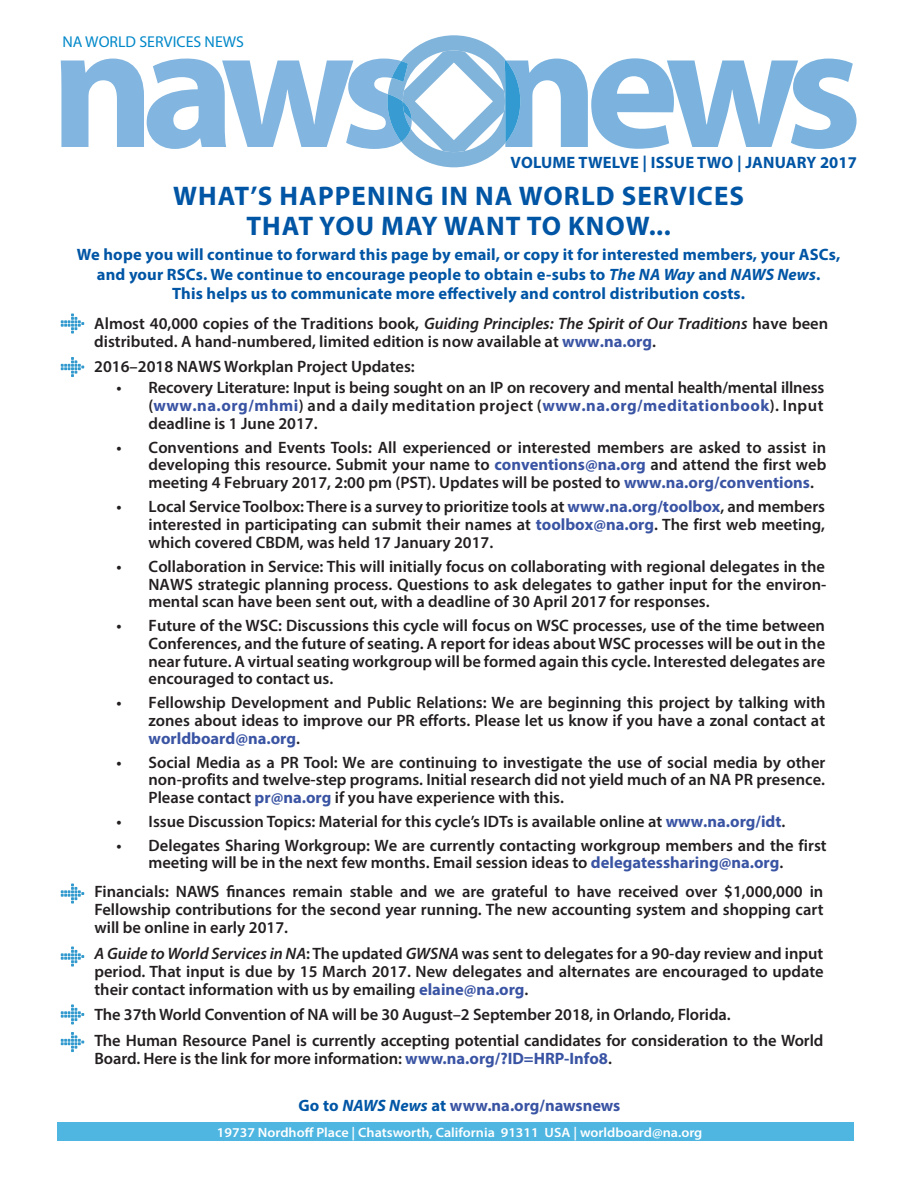
<style>
.page{position:relative;width:918px;height:1188px;background:#fff}
.page>*{position:absolute;margin:0;border:0;box-sizing:border-box;transform-origin:0 0}
.t1{font:700 27px/30px "Myriad Pro";letter-spacing:.04em;color:#0155a5;text-align:center}
.t2{font:600 16.5px/17.7px "Myriad Pro";color:#231f20;text-align:justify}
.t3{font:700 16.5px/19.5px "Myriad Pro";letter-spacing:.01em;color:#0155a5;text-align:center}
.t4{font:700 16.5px "Myriad Pro";color:#3a54a4}
.t5{font:15.75px "Myriad Pro";color:#0088c9}
.t6{font:600 13.5px "Myriad Pro";color:#fff;scale:1.05 1}
.s1{font-style:italic}
.s2{font-weight:700;color:#3a54a4}
.s3{color:#0155a5}
.s4{font-style:italic;color:#0155a5}
</style>
<div class="page">
<div style="left:57px;top:1122px;width:797px;height:19px;background:#4eb6e1"></div>
<svg style="left:61px;top:35px;width:796px;height:132px"></svg>
<svg style="left:61px;top:314px;width:23px;height:20px"></svg>
<svg style="left:61px;top:884px;width:23px;height:20px"></svg>
<svg style="left:61px;top:1004px;width:23px;height:20px"></svg>
<svg style="left:61px;top:946px;width:23px;height:21px"></svg>
<svg style="left:61px;top:1032px;width:23px;height:20px"></svg>
<svg style="left:61px;top:357px;width:23px;height:20px"></svg>
<p class="t5" style="left:62px;top:32px;width:183px">NA WORLD SERVICES NEWS</p>
<p class="t3" style="left:510px;top:153px;width:348px">VOLUME TWELVE | ISSUE TWO | JANUARY 2017</p>
<h1 class="t1" style="left:173px;top:180px;width:572px">WHAT’S HAPPENING IN NA WORLD SERVICES<br>THAT YOU MAY WANT TO KNOW...</h1>
<p class="t3" style="left:77px;top:244px;width:765px">We hope you will continue to forward this page by email, or copy it for interested members, your ASCs, and your RSCs. We continue to encourage people to obtain e-subs to <span class="s1">The NA Way</span> and <span class="s1">NAWS News</span>.<br>This helps us to communicate more effectively and control distribution costs.</p>
<p class="t2" style="left:94px;top:314px;width:735px">Almost 40,000 copies of the Traditions book, <span class="s1">Guiding Principles: The Spirit of Our Traditions</span> have been distributed. A hand-numbered, limited edition is now available at <span class="s2">www.na.org</span>.</p>
<p class="t2" style="left:94px;top:357px;width:322px">2016–2018 NAWS Workplan Project Updates:</p>
<p class="t2" style="left:148px;top:379px;width:678px;text-indent:-32px">• Recovery Literature: Input is being sought on an IP on recovery and mental health/mental illness (<span class="s2">www.na.org/mhmi</span>) and a daily meditation project (<span class="s2">www.na.org/meditationbook</span>). Input deadline is 1 June 2017.</p>
<p class="t2" style="left:148px;top:438px;width:679px;text-indent:-32px">• Conventions and Events Tools: All experienced or interested members are asked to assist in developing this resource. Submit your name to <span class="s2">conventions@na.org</span> and attend the first web meeting 4 February 2017, 2:00 pm (PST). Updates will be posted to <span class="s2">www.na.org/conventions</span>.</p>
<p class="t2" style="left:148px;top:497px;width:678px;text-indent:-32px">• Local Service Toolbox: There is a survey to prioritize tools at <span class="s2">www.na.org/toolbox</span>, and members interested in participating can submit their names at <span class="s2">toolbox@na.org</span>. The first web meeting, which covered CBDM, was held 17 January 2017.</p>
<p class="t2" style="left:148px;top:557px;width:679px;text-indent:-32px">• Collaboration in Service: This will initially focus on collaborating with regional delegates in the NAWS strategic planning process. Questions to ask delegates to gather input for the environ&shy;mental scan have been sent out, with a deadline of 30 April 2017 for responses.</p>
<p class="t2" style="left:148px;top:616px;width:678px;text-indent:-32px">• Future of the WSC: Discussions this cycle will focus on WSC processes, use of the time between Conferences, and the future of seating. A report for ideas about WSC processes will be out in the near future. A virtual seating workgroup will be formed again this cycle. Interested delegates are encouraged to contact us.</p>
<p class="t2" style="left:148px;top:694px;width:679px;text-indent:-32px">• Fellowship Development and Public Relations: We are beginning this project by talking with zones about ideas to improve our PR efforts. Please let us know if you have a zonal contact at <span class="s2">worldboard@na.org</span>.</p>
<p class="t2" style="left:148px;top:753px;width:678px;text-indent:-32px">• Social Media as a PR Tool: We are continuing to investigate the use of social media by other non-profits and twelve-step programs. Initial research did not yield much of an NA PR presence.<br>Please contact <span class="s2">pr@na.org</span> if you have experience with this.</p>
<p class="t2" style="left:116px;top:812px;width:670px">• Issue Discussion Topics: Material for this cycle’s IDTs is available online at <span class="s2">www.na.org/idt</span>.</p>
<p class="t2" style="left:148px;top:836px;width:680px;line-height:17.2px;text-indent:-32px">• Delegates Sharing Workgroup: We are currently contacting workgroup members and the first meeting will be in the next few months. Email session ideas to <span class="s2">delegatessharing@na.org</span>.</p>
<p class="t2" style="left:94px;top:883px;width:730px">Financials: NAWS finances remain stable and we are grateful to have received over $1,000,000 in Fellowship contributions for the second year running. The new accounting system and shopping cart will be online in early 2017.</p>
<p class="t2" style="left:94px;top:944px;width:731px"><span class="s1">A Guide to World Services in NA</span>: The updated <span class="s1">GWSNA</span> was sent to delegates for a 90-day review and input period. That input is due by 15 March 2017. New delegates and alternates are encouraged to update their contact information with us by emailing <span class="s2">elaine@na.org</span>.</p>
<p class="t2" style="left:94px;top:1002px;width:730px;line-height:25.5px">The 37th World Convention of NA will be 30 August–2 September 2018, in Orlando, Florida.<br>The Human Resource Panel is currently accepting potential candidates for consideration to the World</p>
<p class="t2" style="left:94px;top:1049px;width:519px">Board. Here is the link for more information: <span class="s2">www.na.org/?ID=HRP-Info8</span>.</p>
<p class="t4" style="left:298px;top:1094px;width:324px"><span class="s3">Go to</span> <span class="s4">NAWS News</span> <span class="s3">at</span> www.na.org/nawsnews</p>
<p class="t6" style="left:217px;top:1124px;width:464px">19737 Nordhoff Place | Chatsworth, California 91311 USA | worldboard@na.org</p>
</div>
